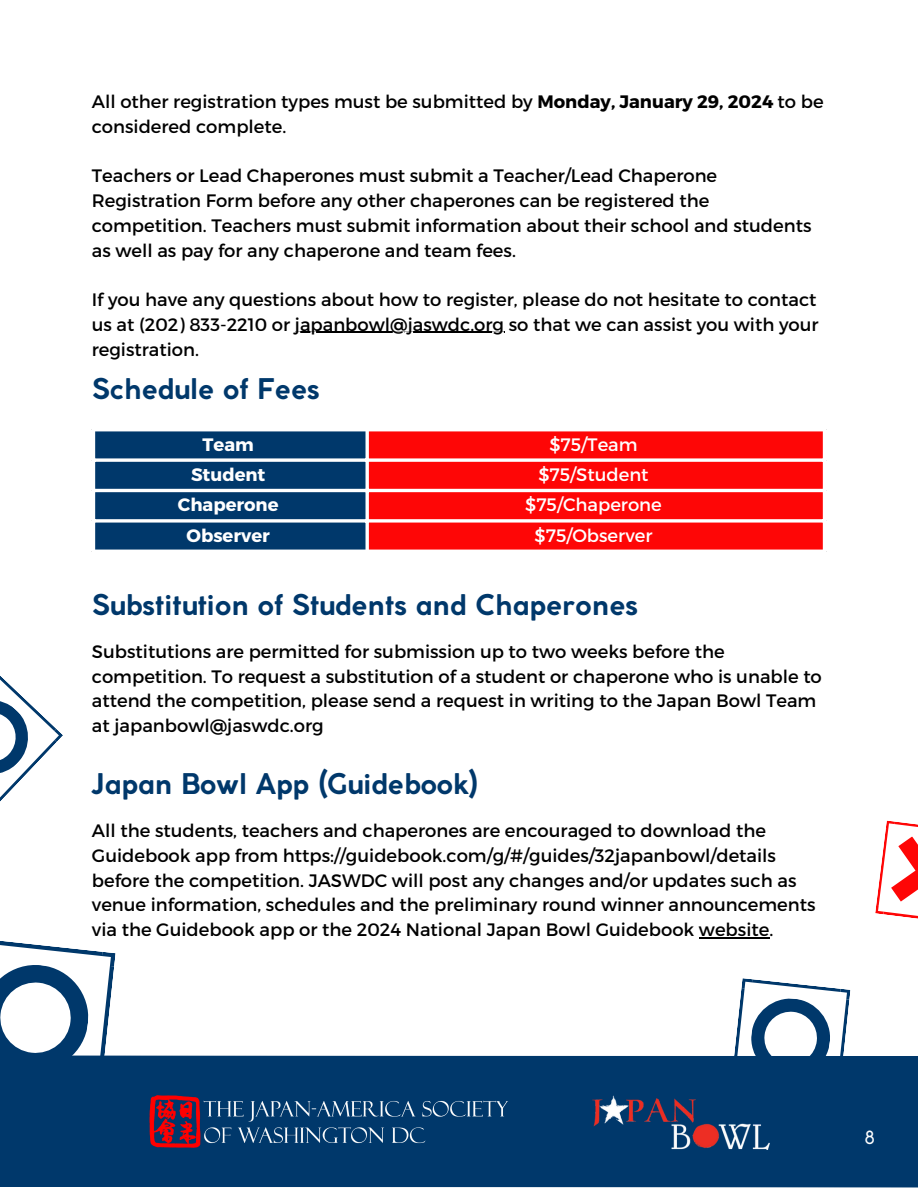
<style>
.page{position:relative;width:918px;height:1188px;background:#fff}
.page>*{position:absolute;margin:0;border:0;box-sizing:border-box;transform-origin:0 0}
.t1{font:700 28.2px "Coco Gothic";color:#00386b}
.t2{font:18px/24.8px "Montserrat";color:#000}
.t3{font:18px "Montserrat";color:#fff}
.t4{font:700 18px "Montserrat";color:#fff}
.t5{font:18px "Coco Gothic";color:#fff}
.s1{font-weight:700}
</style>
<div class="page">
<div style="left:0;top:1055px;width:918px;height:133px;background:#00386b"></div>
<img style="left:148px;top:1096px;width:360px;height:52px">
<img style="left:593px;top:1093px;width:176px;height:57px">
<div style="left:95px;top:431px;width:271px;height:119px;background:#00386b"></div>
<div style="left:369px;top:431px;width:454px;height:119px;background:#fe0606"></div>
<svg style="left:95px;top:458px;width:728px;height:4px"></svg>
<hr style="left:92px;top:489px;width:734px;height:3px;background:#fff">
<svg style="left:95px;top:519px;width:728px;height:4px"></svg>
<hr style="left:295px;top:332px;width:209px;height:1px;background:#000">
<svg style="left:731px;top:978px;width:120px;height:120px"></svg>
<svg style="left:875px;top:821px;width:43px;height:98px"></svg>
<svg style="left:0;top:941px;width:116px;height:157px"></svg>
<svg style="left:0;top:676px;width:63px;height:126px"></svg>
<hr style="left:699px;top:937px;width:70px;height:1px;background:#000">
<p class="t2" style="left:92px;top:88px;width:733px">All other registration types must be submitted by <span class="s1">Monday, January 29, 2024</span> to be considered complete.</p>
<p class="t2" style="left:92px;top:163px;width:721px">Teachers or Lead Chaperones must submit a Teacher/Lead Chaperone Registration Form before any other chaperones can be registered the competition. Teachers must submit information about their school and students as well as pay for any chaperone and team fees.</p>
<p class="t2" style="left:92px;top:286px;width:728px">If you have any questions about how to register, please do not hesitate to contact us at (202) 833-2210 or japanbowl@jaswdc.org so that we can assist you with your registration.</p>
<p class="t1" style="left:92px;top:378px;width:229px">Schedule of Fees</p>
<p class="t4" style="left:203px;top:432px;width:53px">Team</p>
<p class="t3" style="left:549px;top:432px;width:90px">$75/Team</p>
<p class="t4" style="left:191px;top:463px;width:76px">Student</p>
<p class="t3" style="left:538px;top:463px;width:112px">$75/Student</p>
<p class="t4" style="left:178px;top:493px;width:102px">Chaperone</p>
<p class="t3" style="left:525px;top:493px;width:138px">$75/Chaperone</p>
<p class="t4" style="left:187px;top:524px;width:85px">Observer</p>
<p class="t3" style="left:535px;top:524px;width:119px">$75/Observer</p>
<p class="t1" style="left:92px;top:594px;width:548px">Substitution of Students and Chaperones</p>
<p class="t2" style="left:92px;top:638px;width:731px">Substitutions are permitted for submission up to two weeks before the competition. To request a substitution of a student or chaperone who is unable to attend the competition, please send a request in writing to the Japan Bowl Team at japanbowl@jaswdc.org</p>
<p class="t1" style="left:92px;top:773px;width:388px">Japan Bowl App (Guidebook)</p>
<p class="t2" style="left:92px;top:818px;width:725px">All the students, teachers and chaperones are encouraged to download the Guidebook app from https://guidebook.com/g/#/guides/32japanbowl/details before the competition. JASWDC will post any changes and/or updates such as venue information, schedules and the preliminary round winner announcements via the Guidebook app or the 2024 National Japan Bowl Guidebook website.</p>
<p class="t5" style="left:865px;top:1131px;width:11px">8</p>
</div>
